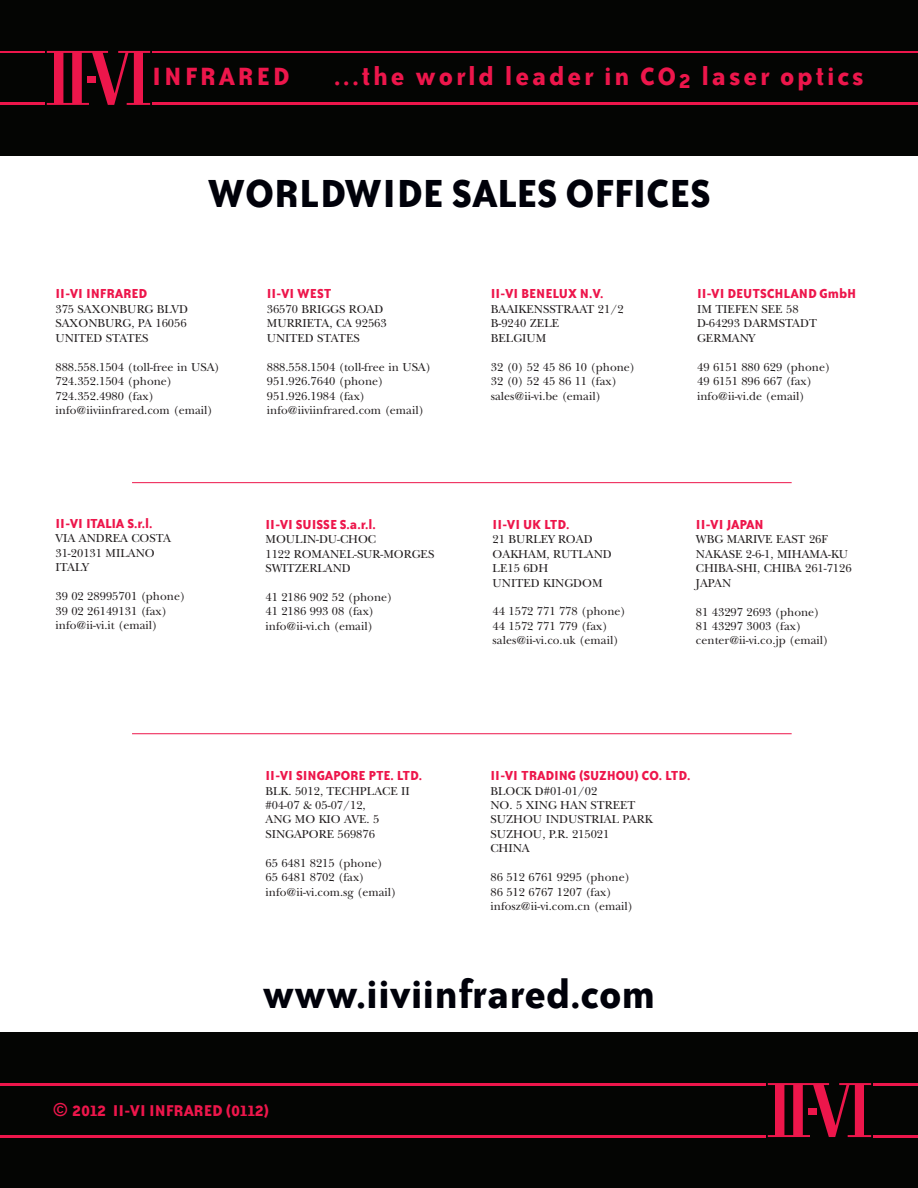
<style>
.page{position:relative;width:918px;height:1188px;background:#fff}
.page>*{position:absolute;margin:0;border:0;box-sizing:border-box;transform-origin:0 0}
.t1{font:700 45px "Bailey Sans ITC";color:#00010a}
.t2{font:700 28.65px "Bailey Sans ITC";letter-spacing:.1em;color:#ed164b}
.t3{font:700 18px "Bailey Sans ITC";letter-spacing:-.02em;color:#ed164b}
.t4{font:700 15px "Bailey Sans ITC";color:#ed164b}
.t5{font:700 15px "Bailey Sans ITC";letter-spacing:-.02em;color:#ed164b}
.t6{font:12px/14.4px "New Baskerville";color:#231f20}
.s1{font-family:"Arial"}
</style>
<div class="page">
<div style="left:0;top:1032px;width:918px;height:156px;background:#040503"></div>
<div style="left:0;top:0;width:918px;height:156px;background:#040503"></div>
<svg style="left:47px;top:51px;width:103px;height:54px"></svg>
<hr style="left:152px;top:51px;width:766px;height:2px;background:#ed164b">
<hr style="left:152px;top:103px;width:766px;height:2px;background:#ed164b">
<hr style="left:0;top:51px;width:45px;height:2px;background:#ed164b">
<hr style="left:0;top:103px;width:45px;height:2px;background:#ed164b">
<svg style="left:768px;top:1083px;width:103px;height:54px"></svg>
<hr style="left:873px;top:1083px;width:45px;height:2px;background:#ed164b">
<hr style="left:873px;top:1135px;width:45px;height:2px;background:#ed164b">
<hr style="left:0;top:1083px;width:766px;height:2px;background:#ed164b">
<hr style="left:0;top:1135px;width:766px;height:2px;background:#ed164b">
<hr style="left:132px;top:482px;width:660px;height:1px;background:#ed164b">
<hr style="left:132px;top:733px;width:660px;height:1px;background:#ed164b">
<h2 class="t2" style="left:152px;top:60px;width:139px">INFRARED</h2>
<h2 class="t2" style="left:334px;top:60px;width:531px">...the world leader in CO<sub>2</sub> laser optics</h2>
<h1 class="t1" style="left:207px;top:169px;width:505px">WORLDWIDE SALES OFFICES</h1>
<p class="t4" style="left:55px;top:286px;width:93px">II-VI INFRARED</p>
<p class="t6" style="left:55px;top:302px;width:32px">375 saxonburg</p>
<p class="t6" style="left:157px;top:302px;width:9px">blvd</p>
<p class="t6" style="left:55px;top:316px;width:10px">saxonburg</p>
<p class="t6" style="left:55px;top:316px;width:133px;text-indent:76px">, pa 16056<br>UNITED STATES</p>
<p class="t6" style="left:55px;top:360px;width:166px">888.558.1504 (toll-free in USA)<br>724.352.1504 (phone)<br>724.352.4980 (fax) info@iiviinfrared.com (email)</p>
<p class="t4" style="left:55px;top:515px;width:43px">II-VI Italia</p>
<p class="t4" style="left:127px;top:515px;width:27px">S.r.l.</p>
<p class="t6" style="left:55px;top:531px;width:117px">VIA ANDREA COSTA<br>31-20131 MILANO<br>ITALY</p>
<p class="t6" style="left:55px;top:589px;width:131px">39 02 28995701 (phone)<br>39 02 26149131 (fax) info@ii-vi.it (email)</p>
<p class="t4" style="left:267px;top:286px;width:66px">II-VI WEST</p>
<p class="t6" style="left:267px;top:302px;width:121px">36570 BRIGGS ROAD<br>MURRIETA, CA 92563<br>UNITED STATES</p>
<p class="t6" style="left:267px;top:360px;width:166px">888.558.1504 (toll-free in USA)<br>951.926.7640 (phone)<br>951.926.1984 (fax) info@iiviinfrared.com (email)</p>
<p class="t4" style="left:265px;top:516px;width:45px">II-VI Suisse</p>
<p class="t4" style="left:340px;top:516px;width:37px">S.a.r.l.</p>
<p class="t6" style="left:265px;top:532px;width:20px">Moulin</p>
<p class="t6" style="left:316px;top:532px;width:43px">-du-Choc</p>
<p class="t6" style="left:265px;top:547px;width:46px">1122 Romanel</p>
<p class="t6" style="left:354px;top:547px;width:49px">-Sur-Morges</p>
<p class="t6" style="left:265px;top:561px;width:16px">Switzerland</p>
<p class="t6" style="left:265px;top:590px;width:129px">41 2186 902 52 (phone)<br>41 2186 993 08 (fax) info@ii-vi.ch (email)</p>
<p class="t4" style="left:491px;top:286px;width:114px">II-VI BENELUX N.V.</p>
<p class="t6" style="left:491px;top:302px;width:134px">BAAIKENSSTRAAT 21/2<br>B-9240 ZELE<br>BELGIUM</p>
<p class="t6" style="left:491px;top:360px;width:146px">32 (0) 52 45 86 10 (phone)<br>32 (0) 52 45 86 11 (fax) sales@ii-vi.be (email)</p>
<p class="t4" style="left:493px;top:516px;width:78px">II-VI UK LTD.</p>
<p class="t6" style="left:493px;top:532px;width:121px">21 BURLEY ROAD<br>OAKHAM, RUTLAND<br>LE15 6DH<br>UNITED KINGDOM</p>
<p class="t6" style="left:493px;top:604px;width:135px">44 1572 771 778 (phone)<br>44 1572 771 779 (fax) sales@ii-vi.co.uk (email)</p>
<p class="t4" style="left:697px;top:286px;width:161px">II-VI DEUTSCHLAND GmbH</p>
<p class="t6" style="left:697px;top:302px;width:121px">IM TIEFEN SEE 58<br>D-64293 DARMSTADT<br>GERMANY</p>
<p class="t6" style="left:697px;top:360px;width:135px">49 6151 880 629 (phone)<br>49 6151 896 667 (fax) info@ii-vi.de (email)</p>
<p class="t5" style="left:696px;top:516px;width:69px">II-VI JAPAN</p>
<p class="t6" style="left:696px;top:532px;width:157px">WBG MARIVE EAST 26F<br>NAKASE 2-6-1, MIHAMA-KU<br>CHIBA-SHI, CHIBA 261-7126<br>JAPAN</p>
<p class="t6" style="left:696px;top:605px;width:134px">81 43297 2693 (phone)<br>81 43297 3003 (fax) center@ii-vi.co.jp (email)</p>
<p class="t4" style="left:265px;top:767px;width:158px">II-VI SINGAPORE PTE. LTD.</p>
<p class="t6" style="left:265px;top:784px;width:146px">BLK. 5012, TECHPLACE II #04-07 &amp; 05-07/12,<br>ANG MO KIO AVE. 5<br>SINGAPORE 569876</p>
<p class="t6" style="left:265px;top:856px;width:133px">65 6481 8215 (phone)<br>65 6481 8702 (fax) info@ii-vi.com.sg (email)</p>
<p class="t4" style="left:490px;top:767px;width:201px">II-VI TRADING (SUZHOU) CO. LTD.</p>
<p class="t6" style="left:490px;top:784px;width:164px">BLOCK D#01-01/02<br>NO. 5 XING HAN STREET<br>SUZHOU INDUSTRIAL PARK<br>SUZHOU, P.R. 215021<br>CHINA</p>
<p class="t6" style="left:490px;top:870px;width:144px">86 512 6761 9295 (phone)<br>86 512 6767 1207 (fax) infosz@ii-vi.com.cn (email)</p>
<h1 class="t1" style="left:262px;top:970px;width:395px">www.iiviinfrared.com</h1>
<h3 class="t3" style="left:54px;top:1101px;width:217px"><span class="s1">©</span> 2012 II-VI INFRARED (0112)</h3>
</div>
